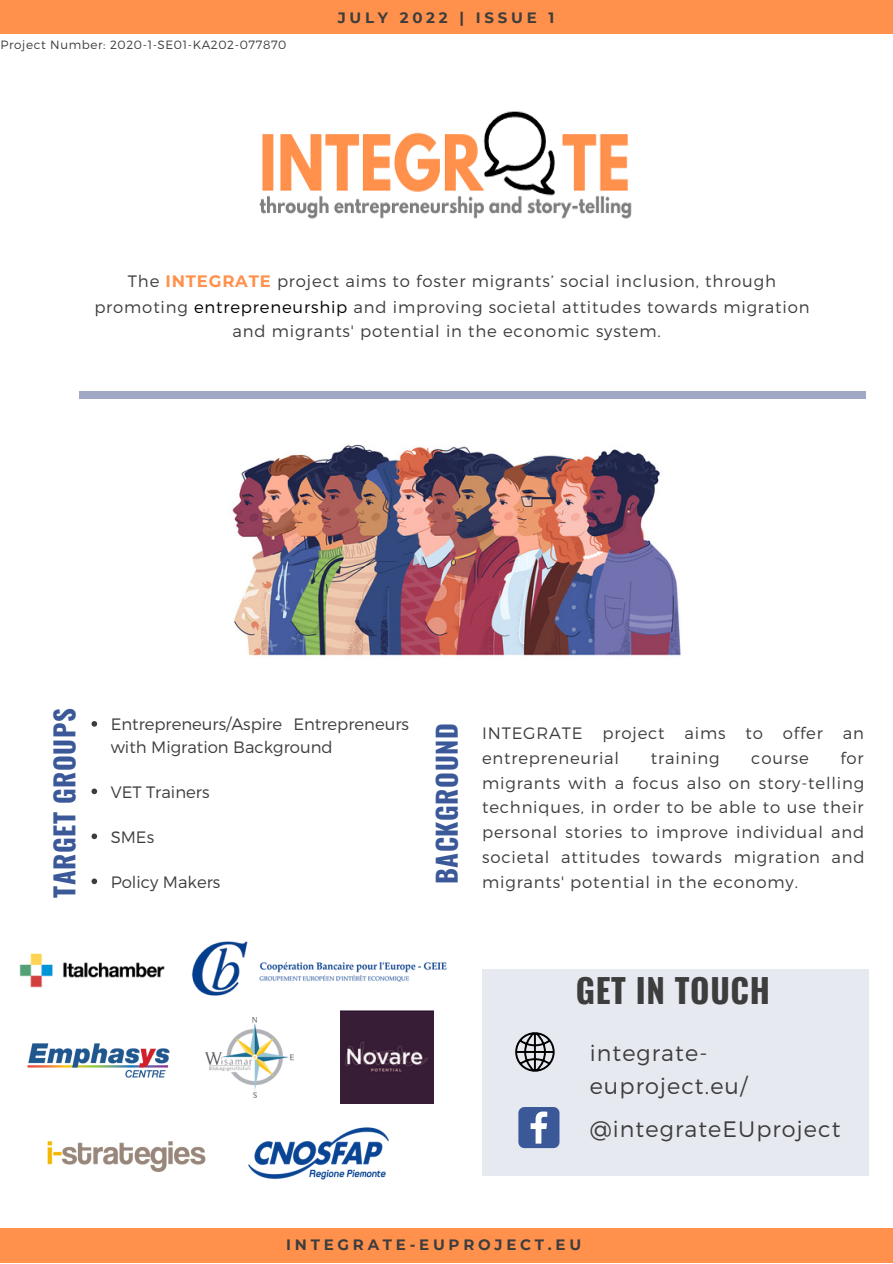
<style>
.page{position:relative;width:893px;height:1264px;background:#fff}
.page>*{position:absolute;margin:0;border:0;box-sizing:border-box;transform-origin:0 0}
.t1{font:700 33.15px "Oswald";letter-spacing:.02em;color:#3d3d3d}
.t2{font:700 27px "Oswald";letter-spacing:.02em;color:#3b5998}
.t3{font:300 22.35px/33.5px "Montserrat";letter-spacing:.05em;color:#3d3d3d}
.t4{font:300 16.5px/24.8px "Montserrat";letter-spacing:.05em;color:#3d3d3d}
.t5{font:300 16.5px/22.5px "Montserrat";color:#3d3d3d}
.t6{font:700 15px "Montserrat";letter-spacing:.25em;color:#3d3d3d}
.t7{font:300 12px "Montserrat";letter-spacing:.05em;color:#3d3d3d}
.s1{font-weight:700;color:#ff914d}
.s2{color:#000}
</style>
<div class="page">
<div style="left:0;top:0;width:892px;height:33px;background:#ff914d"></div>
<div style="left:80px;top:391px;width:785px;height:7px;background:#9fa9c6"></div>
<div style="left:0;top:1228px;width:892px;height:34px;background:#ff914d"></div>
<img style="left:27px;top:1043px;width:143px;height:35px">
<div style="left:481px;top:969px;width:387px;height:205px;background:#e6e9f0"></div>
<svg style="left:515px;top:1032px;width:39px;height:39px"></svg>
<svg style="left:518px;top:1107px;width:41px;height:41px;background:#5e77aa"></svg>
<img style="left:232px;top:444px;width:449px;height:212px">
<img style="left:259px;top:111px;width:373px;height:108px">
<img style="left:19px;top:953px;width:146px;height:35px">
<img style="left:248px;top:1127px;width:141px;height:53px">
<img style="left:48px;top:1141px;width:157px;height:31px">
<img style="left:206px;top:1017px;width:87px;height:80px">
<img style="left:340px;top:1010px;width:94px;height:93px">
<img style="left:191px;top:941px;width:256px;height:55px">
<svg style="left:91px;top:721px;width:6px;height:5px"></svg>
<svg style="left:91px;top:788px;width:6px;height:6px"></svg>
<svg style="left:91px;top:833px;width:6px;height:6px"></svg>
<svg style="left:91px;top:878px;width:6px;height:6px"></svg>
<p class="t7" style="left:1px;top:37px;width:287px">Project Number: 2020-1-SE01-KA202-077870</p>
<p class="t6" style="left:337px;top:9px;width:218px">JULY 2022 | ISSUE 1</p>
<p class="t4" style="left:128px;top:267px;width:649px">The <span class="s1">INTEGRATE</span> project aims to foster migrants’ social inclusion, through</p>
<p class="t4" style="left:94px;top:293px;width:716px">promoting <span class="s2">entrepreneurship</span> and improving societal attitudes towards migration</p>
<p class="t4" style="left:232px;top:318px;width:430px">and migrants' potential in the economic system.</p>
<h2 class="t2" style="left:43px;top:897px;width:191px;rotate:-90deg">TARGET GROUPS</h2>
<p class="t5" style="left:111px;top:712px;width:300px">Entrepreneurs/Aspire Entrepreneurs with Migration Background</p>
<p class="t5" style="left:111px;top:779px;width:100px">VET Trainers</p>
<p class="t4" style="left:111px;top:823px;width:45px">SMEs</p>
<p class="t5" style="left:111px;top:869px;width:111px">Policy Makers</p>
<h2 class="t2" style="left:425px;top:884px;width:162px;rotate:-90deg">BACKGROUND</h2>
<p class="t4" style="left:482px;top:720px;width:383px">INTEGRATE project aims to offer an entrepreneurial</p>
<p class="t4" style="left:482px;top:744px;width:384px;text-align:justify;text-indent:358px">for migrants with a focus also on story-telling techniques, in order to be able to use their personal stories to improve individual and societal attitudes towards migration and migrants' potential in the economy.</p>
<p class="t4" style="left:650px;top:744px;width:70px">training</p>
<p class="t4" style="left:751px;top:744px;width:59px">course</p>
<h1 class="t1" style="left:576px;top:964px;width:196px">GET IN TOUCH</h1>
<h3 class="t3" style="left:589px;top:1035px;width:159px">integrate&shy;euproject.eu/</h3>
<h3 class="t3" style="left:589px;top:1110px;width:252px">@integrateEUproject</h3>
<p class="t6" style="left:286px;top:1235px;width:296px">INTEGRATE-EUPROJECT.EU</p>
</div>
